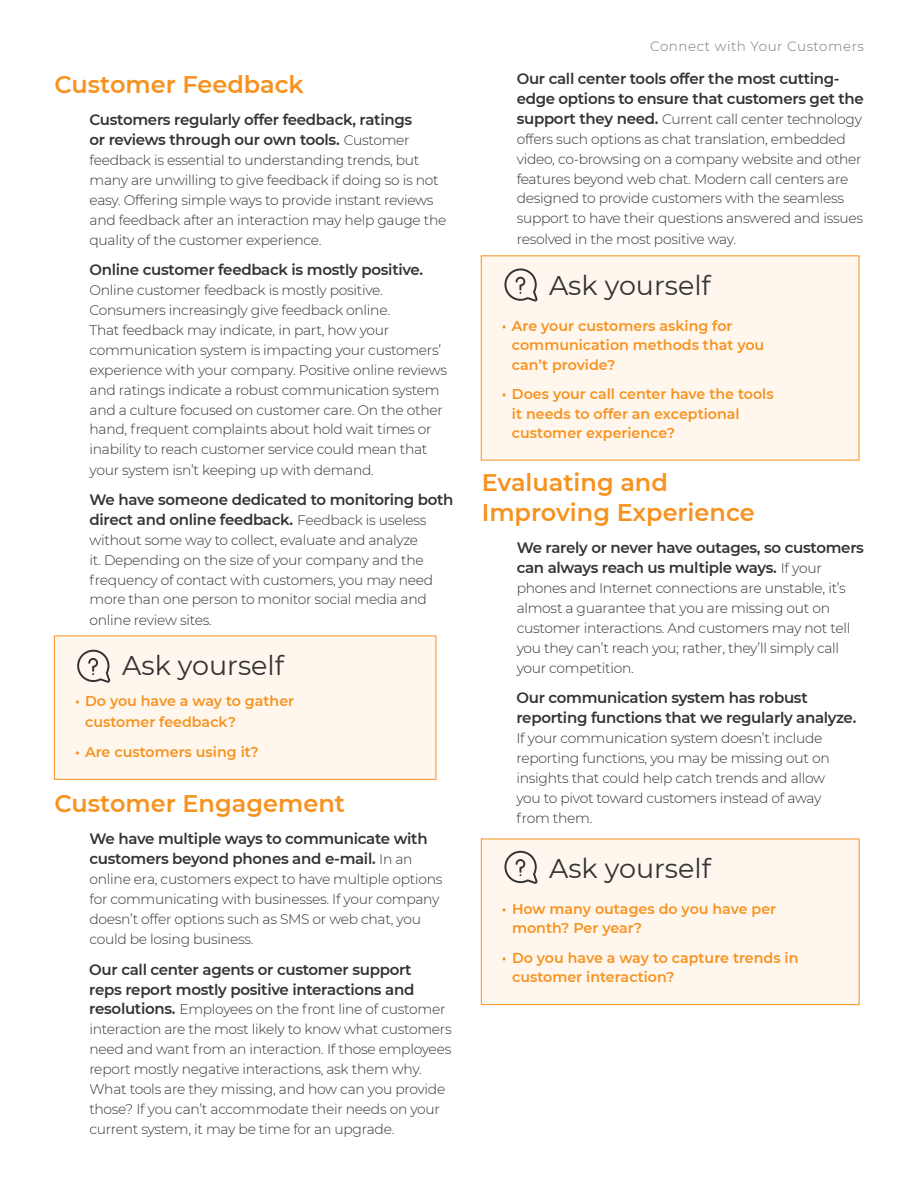
<style>
.page{position:relative;width:918px;height:1188px;background:#fff}
.page>*{position:absolute;margin:0;border:0;box-sizing:border-box;transform-origin:0 0}
.t1{font:27px "Montserrat";color:#333334}
.t2{font:600 24px/30px "Montserrat";color:#f7921e}
.t3{font:600 15px/19.8px "Montserrat";letter-spacing:-.02em;color:#333334}
.t4{font:600 14.25px/19.5px "Montserrat";color:#f7921e}
.t5{font:300 13.8px/20px "Montserrat";letter-spacing:-.02em;color:#333334}
.t6{font:300 13.5px "Montserrat";letter-spacing:.04em;color:#77787b}
.s1{font-weight:300;font-size:13.8px}
.s2{font-weight:600;font-size:15px}
</style>
<div class="page">
<div style="left:54px;top:636px;width:382px;height:143px;background:#fff7ee"></div>
<div style="left:54px;top:636px;width:382px;height:144px;border:1px solid #f7921e"></div>
<svg style="left:77px;top:650px;width:33px;height:33px"></svg>
<div style="left:481px;top:256px;width:378px;height:204px;background:#fff7ee"></div>
<svg style="left:504px;top:268px;width:34px;height:34px"></svg>
<div style="left:481px;top:839px;width:378px;height:166px;background:#fff7ee"></div>
<div style="left:481px;top:839px;width:379px;height:166px;border:1px solid #f7921e"></div>
<svg style="left:504px;top:851px;width:34px;height:33px"></svg>
<h2 class="t2" style="left:55px;top:68px;width:251px">Customer Feedback</h2>
<p class="t3" style="left:90px;top:109px;width:324px">Customers regularly offer feedback, ratings or reviews through our own tools. <span class="s1">Customer</span></p>
<p class="t5" style="left:90px;top:150px;width:359px">feedback is essential to understanding trends, but many are unwilling to give feedback if doing so is not easy. Offering simple ways to provide instant reviews and feedback after an interaction may help gauge the quality of the customer experience.</p>
<p class="t3" style="left:90px;top:260px;width:335px">Online customer feedback is mostly positive.</p>
<p class="t5" style="left:90px;top:280px;width:359px">Online customer feedback is mostly positive.<br>Consumers increasingly give feedback online.<br>That feedback may indicate, in part, how your communication system is impacting your customers’ experience with your company. Positive online reviews and ratings indicate a robust communication system and a culture focused on customer care. On the other hand, frequent complaints about hold wait times or inability to reach customer service could mean that your system isn’t keeping up with demand.</p>
<p class="t3" style="left:90px;top:489px;width:365px">We have someone dedicated to monitoring both direct and online feedback. <span class="s1">Feedback is useless</span></p>
<p class="t5" style="left:90px;top:530px;width:345px">without some way to collect, evaluate and analyze<br>it. Depending on the size of your company and the frequency of contact with customers, you may need more than one person to monitor social media and online review sites.</p>
<h1 class="t1" style="left:122px;top:647px;width:163px">Ask yourself</h1>
<p class="t4" style="left:85px;top:690px;width:211px;line-height:21px;text-indent:-10px">• Do you have a way to gather customer feedback?</p>
<p class="t4" style="left:75px;top:741px;width:185px">• Are customers using it?</p>
<h2 class="t2" style="left:55px;top:787px;width:292px">Customer Engagement</h2>
<p class="t3" style="left:90px;top:829px;width:340px">We have multiple ways to communicate with customers beyond phones and e-mail. <span class="s1">In an</span></p>
<p class="t5" style="left:90px;top:869px;width:354px">online era, customers expect to have multiple options for communicating with businesses. If your company doesn’t offer options such as SMS or web chat, you could be losing business.</p>
<p class="t3" style="left:89px;top:959px;width:327px">Our call center agents or customer support reps report mostly positive interactions and</p>
<p class="t5" style="left:89px;top:999px;width:364px"><span class="s2">resolutions.</span> Employees on the front line of customer interaction are the most likely to know what customers need and want from an interaction. If those employees report mostly negative interactions, ask them why.<br>What tools are they missing, and how can you provide those? If you can’t accommodate their needs on your current system, it may be time for an upgrade.</p>
<p class="t6" style="left:650px;top:37px;width:215px">Connect with Your Customers</p>
<p class="t3" style="left:517px;top:68px;width:349px">Our call center tools offer the most cutting&shy;edge options to ensure that customers get the</p>
<p class="t5" style="left:517px;top:109px;width:348px"><span class="s2">support they need.</span> Current call center technology offers such options as chat translation, embedded video, co-browsing on a company website and other features beyond web chat. Modern call centers are designed to provide customers with the seamless support to have their questions answered and issues resolved in the most positive way.</p>
<h1 class="t1" style="left:549px;top:267px;width:163px">Ask yourself</h1>
<p class="t4" style="left:512px;top:315px;width:254px;text-indent:-10px">• Are your customers asking for communication methods that you can’t provide?</p>
<p class="t4" style="left:512px;top:384px;width:263px;text-indent:-10px">• Does your call center have the tools it needs to offer an exceptional customer experience?</p>
<h2 class="t2" style="left:482px;top:466px;width:275px">Evaluating and<br>Improving Experience</h2>
<p class="t3" style="left:517px;top:537px;width:349px">We rarely or never have outages, so customers can always reach us multiple ways. <span class="s1">If your</span></p>
<p class="t5" style="left:517px;top:578px;width:335px">phones and Internet connections are unstable, it’s almost a guarantee that you are missing out on customer interactions. And customers may not tell you they can’t reach you; rather, they’ll simply call your competition.</p>
<p class="t3" style="left:516px;top:688px;width:341px">Our communication system has robust reporting functions that we regularly analyze.</p>
<p class="t5" style="left:516px;top:728px;width:315px">If your communication system doesn’t include reporting functions, you may be missing out on insights that could help catch trends and allow you to pivot toward customers instead of away from them.</p>
<h1 class="t1" style="left:549px;top:850px;width:163px">Ask yourself</h1>
<p class="t4" style="left:512px;top:898px;width:266px;text-indent:-10px">• How many outages do you have per month? Per year?</p>
<p class="t4" style="left:512px;top:947px;width:288px;text-indent:-10px">• Do you have a way to capture trends in customer interaction?</p>
</div>
